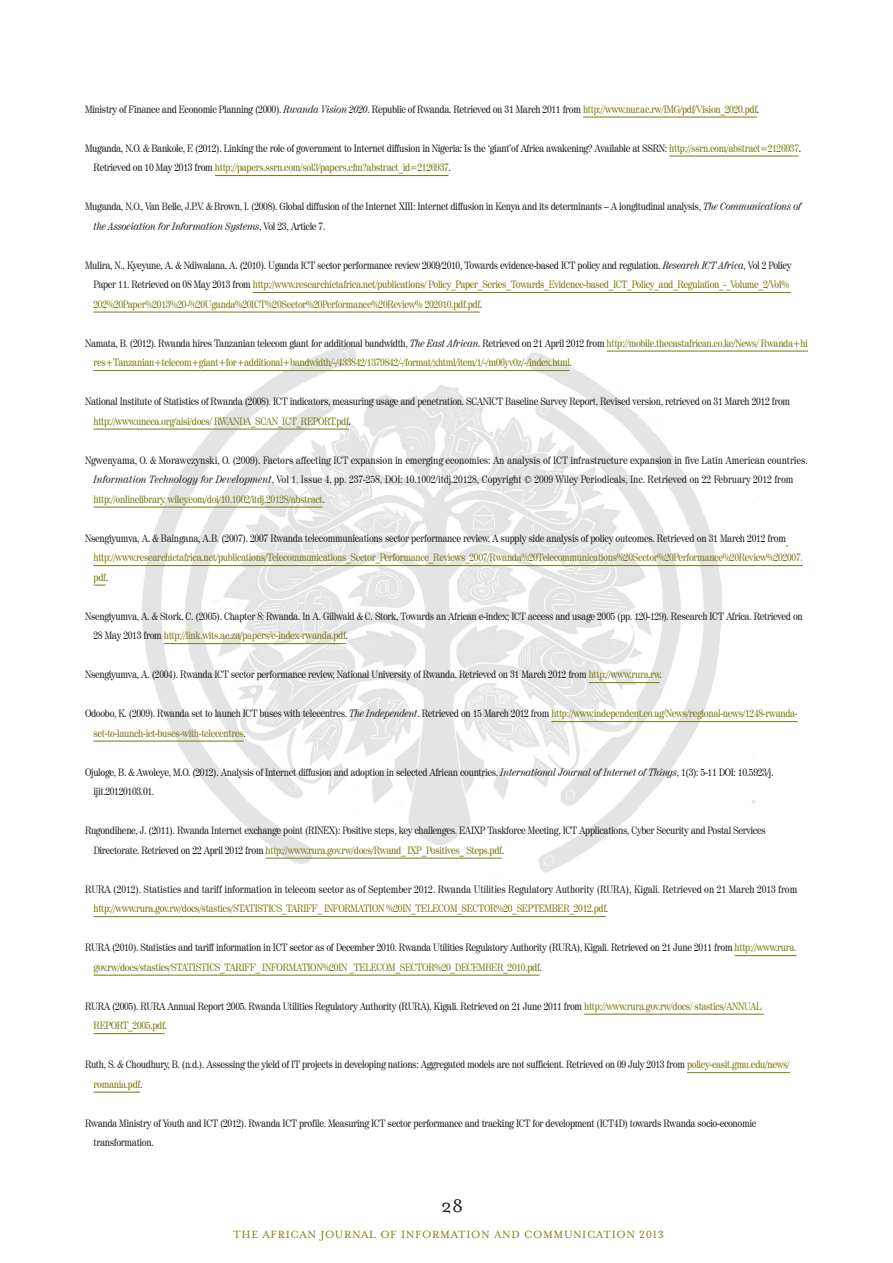
<style>
.page{position:relative;width:893px;height:1263px;background:#fff}
.page>*{position:absolute;margin:0;border:0;box-sizing:border-box;transform-origin:0 0}
.t1{font:21px "Mrs Eaves Roman";color:#231f20}
.t2{font:12px "Mrs Eaves Small Caps";letter-spacing:.05em;color:#7c790e}
.End_Note_without_lin{font:10.5px/19.5px "Century 725 BT";letter-spacing:-.035em;color:#231f20;scale:.9 1}
.End_Note_without_lin-2{font:10.5px/19.5px "Century 725 BT";letter-spacing:-.035em;color:#7c790e;scale:.9 1}
.End_Note_without_lin-3{font:10.5px/19.5px "Century 725 BT";letter-spacing:-.01em;color:#231f20;scale:.9 1}
.s1{font-style:italic}
.s2{color:#7c790e}
.s3{color:#231f20}
.s4{font-style:italic;color:#231f20}
</style>
<div class="page">
<img style="left:124px;top:346px;width:648px;height:572px">
<hr style="left:583px;top:117px;width:174px;height:1px;background:#7c790e">
<hr style="left:669px;top:156px;width:130px;height:1px;background:#7c790e">
<hr style="left:215px;top:175px;width:234px;height:1px;background:#7c790e">
<hr style="left:253px;top:292px;width:538px;height:1px;background:#7c790e">
<hr style="left:94px;top:312px;width:386px;height:1px;background:#7c790e">
<hr style="left:607px;top:351px;width:201px;height:1px;background:#7c790e">
<hr style="left:94px;top:370px;width:476px;height:1px;background:#7c790e">
<hr style="left:94px;top:429px;width:255px;height:1px;background:#7c790e">
<hr style="left:94px;top:507px;width:228px;height:1px;background:#7c790e">
<hr style="left:94px;top:565px;width:709px;height:1px;background:#7c790e">
<svg style="left:94px;top:585px;width:12px;height:1px"></svg>
<hr style="left:164px;top:643px;width:182px;height:1px;background:#7c790e">
<hr style="left:589px;top:682px;width:71px;height:1px;background:#7c790e">
<hr style="left:551px;top:721px;width:247px;height:1px;background:#7c790e">
<hr style="left:94px;top:741px;width:150px;height:1px;background:#7c790e">
<hr style="left:266px;top:858px;width:236px;height:1px;background:#7c790e">
<hr style="left:94px;top:916px;width:512px;height:1px;background:#7c790e">
<hr style="left:735px;top:955px;width:62px;height:1px;background:#7c790e">
<hr style="left:94px;top:975px;width:446px;height:1px;background:#7c790e">
<hr style="left:584px;top:1014px;width:180px;height:1px;background:#7c790e">
<hr style="left:94px;top:1033px;width:71px;height:1px;background:#7c790e">
<hr style="left:687px;top:1072px;width:103px;height:1px;background:#7c790e">
<hr style="left:94px;top:1092px;width:46px;height:1px;background:#7c790e">
<p class="End_Note_without_lin" style="left:85px;top:99px;width:751px">Ministry of Finance and Economic Planning (2000). <span class="s1">Rwanda Vision 2020</span>. Republic of Rwanda. Retrieved on 31 March 2011 from <span class="s2">http://www.nur.ac.rw/IMG/pdf/Vision_2020.pdf</span>.</p>
<p class="End_Note_without_lin" style="left:94px;top:138px;width:788px;text-indent:-9px">Muganda, N.O. &amp; Bankole, F. (2012). Linking the role of government to Internet diffusion in Nigeria: Is the ‘giant’of Africa awakening? Available at SSRN: <span class="s2">http://ssrn.com/abstract=2126937</span>.<br>Retrieved on 10 May 2013 from <span class="s2">http://papers.ssrn.com/sol3/papers.cfm?abstract_id=2126937</span>.</p>
<p class="End_Note_without_lin" style="left:94px;top:196px;width:788px;text-indent:-9px">Muganda, N.O., Van Belle, J.P.V. &amp; Brown, I. (2008). Global diffusion of the Internet XIII: Internet diffusion in Kenya and its determinants – A longitudinal analysis, <span class="s1">The Communications of the Association for Information Systems</span>, Vol 23, Article 7.</p>
<p class="End_Note_without_lin-2" style="left:94px;top:255px;width:777px;text-indent:-9px"><span class="s3">Mulira, N., Kyeyune, A. &amp; Ndiwalana, A. (2010). Uganda ICT sector performance review 2009/2010, Towards evidence-based ICT policy and regulation.</span> <span class="s4">Research ICT Africa</span><span class="s3">, Vol 2 Policy<br>Paper 11. Retrieved on 08 May 2013 from</span> http://www.researchictafrica.net/publications/ Policy_Paper_Series_Towards_Evidence-based_ICT_Policy_and_Regulation_-_Volume_2/Vol%<br>202%20Paper%2013%20-%20Uganda%20ICT%20Sector%20Performance%20Review% 202010.pdf.pdf<span class="s3">.</span></p>
<p class="End_Note_without_lin-2" style="left:94px;top:333px;width:795px;text-indent:-9px"><span class="s3">Namata, B. (2012). Rwanda hires Tanzanian telecom giant for additional bandwidth,</span> <span class="s4">The East African</span><span class="s3">. Retrieved on 21 April 2012 from</span> http://mobile.theeastafrican.co.ke/News/ Rwanda+hi res+Tanzanian+telecom+giant+for+additional+bandwidth/-/433842/1379842/-/format/xhtml/item/1/-/m06yv0z/-/index.html<span class="s3">.</span></p>
<p class="End_Note_without_lin" style="left:94px;top:391px;width:776px;text-indent:-9px">National Institute of Statistics of Rwanda (2008). ICT indicators, measuring usage and penetration. SCANICT Baseline Survey Report, Revised version, retrieved on 31 March 2012 from <span class="s2">http://www.uneca.org/aisi/docs/ RWANDA_SCAN_ICT_REPORT.pdf</span>.</p>
<p class="End_Note_without_lin-3" style="left:94px;top:450px;width:795px;text-indent:-9px">Ngwenyama, O. &amp; Morawczynski, O. (2009). Factors affecting ICT expansion in emerging economies: An analysis of ICT infrastructure expansion in five Latin American countries.<br><span class="s1">Information Technology for Development</span>, Vol 1, Issue 4, pp. 237-258, DOI: 10.1002/itdj.20128, Copyright © 2009 Wiley Periodicals, Inc. Retrieved on 22 February 2012 from <span class="s2">http://onlinelibrary. wiley.com/doi/10.1002/itdj.20128/abstract</span>.</p>
<p class="End_Note_without_lin-2" style="left:94px;top:528px;width:790px;text-indent:-9px"><span class="s3">Nsengiyumva, A. &amp; Baingana, A.B. (2007). 2007 Rwanda telecommunications sector performance review, A supply side analysis of policy outcomes. Retrieved on 31 March 2012 from </span>http://www.researchictafrica.net/publications/Telecommunications_Sector_Performance_Reviews_2007/Rwanda%20Telecommunications%20Sector%20Performance%20Review%202007. pdf<span class="s3">.</span></p>
<p class="End_Note_without_lin" style="left:94px;top:606px;width:790px;text-indent:-9px">Nsengiyumva, A. &amp; Stork, C. (2005). Chapter 8: Rwanda. In A. Gillwald &amp; C. Stork, Towards an African e-index; ICT access and usage 2005 (pp. 120-129). Research ICT Africa. Retrieved on<br>28 May 2013 from <span class="s2">http://link.wits.ac.za/papers/e-index-rwanda.pdf</span>.</p>
<p class="End_Note_without_lin" style="left:85px;top:664px;width:642px">Nsengiyumva, A. (2004). Rwanda ICT sector performance review, National University of Rwanda. Retrieved on 31 March 2012 from <span class="s2">http://www.rura.rw</span>.</p>
<p class="End_Note_without_lin-2" style="left:94px;top:703px;width:784px;text-indent:-9px"><span class="s3">Odoobo, K. (2009). Rwanda set to launch ICT buses with telecentres.</span> <span class="s4">The Independent</span><span class="s3">. Retrieved on 15 March 2012 from</span> http://www.independent.co.ug/News/regional-news/1248-rwanda&shy;set-to-launch-ict-buses-with-telecentres<span class="s3">.</span></p>
<p class="End_Note_without_lin" style="left:94px;top:762px;width:757px;text-indent:-9px">Ojuloge, B. &amp; Awoleye, M.O. (2012). Analysis of Internet diffusion and adoption in selected African countries. <span class="s1">International Journal of Internet of Things</span>, 1(3): 5-11 DOI: 10.5923/j. ijit.20120103.01.</p>
<p class="End_Note_without_lin" style="left:94px;top:820px;width:748px;text-indent:-9px">Rugondihene, J. (2011). Rwanda Internet exchange point (RINEX): Positive steps, key challenges. EAIXP Taskforce Meeting, ICT Applications, Cyber Security and Postal Services<br>Directorate. Retrieved on 22 April 2012 from <span class="s2">http://www.rura.gov.rw/docs/Rwand_ IXP_Positives_ Steps.pdf</span>.</p>
<p class="End_Note_without_lin-3" style="left:94px;top:879px;width:783px;text-indent:-9px">RURA (2012). Statistics and tariff information in telecom sector as of September 2012. Rwanda Utilities Regulatory Authority (RURA), Kigali. Retrieved on 21 March 2013 from <span class="s2">http://www.rura.gov.rw/docs/stastics/STATISTICS_TARIFF_ INFORMATION %20IN_TELECOM_SECTOR%20_SEPTEMBER_2012.pdf</span>.</p>
<p class="End_Note_without_lin" style="left:94px;top:937px;width:783px;text-indent:-9px">RURA (2010). Statistics and tariff information in ICT sector as of December 2010. Rwanda Utilities Regulatory Authority (RURA), Kigali. Retrieved on 21 June 2011 from <span class="s2">http://www.rura. gov.rw/docs/stastics/STATISTICS_TARIFF_ INFORMATION%20IN _TELECOM_SECTOR%20_DECEMBER_2010.pdf</span>.</p>
<p class="End_Note_without_lin" style="left:94px;top:996px;width:744px;text-indent:-9px">RURA (2005). RURA Annual Report 2005. Rwanda Utilities Regulatory Authority (RURA), Kigali. Retrieved on 21 June 2011 from <span class="s2">http://www.rura.gov.rw/docs/ stastics/ANNUAL<br>REPORT_2005.pdf</span>.</p>
<p class="End_Note_without_lin" style="left:94px;top:1054px;width:775px;text-indent:-9px">Ruth, S. &amp; Choudhury, B. (n.d.). Assessing the yield of IT projects in developing nations: Aggregated models are not sufficient. Retrieved on 09 July 2013 from <span class="s2">policy-casit.gmu.edu/news/ romania.pdf</span>.</p>
<p class="End_Note_without_lin" style="left:94px;top:1113px;width:738px;text-indent:-9px">Rwanda Ministry of Youth and ICT (2012). Rwanda ICT profile. Measuring ICT sector performance and tracking ICT for development (ICT4D) towards Rwanda socio-economic transformation.</p>
<h1 class="t1" style="left:441px;top:1194px;width:24px">28</h1>
<p class="t2" style="left:233px;top:1228px;width:432px">THE AFRICAN JOURNAL OF INFORMATION AND COMMUNICATION 2013</p>
</div>
